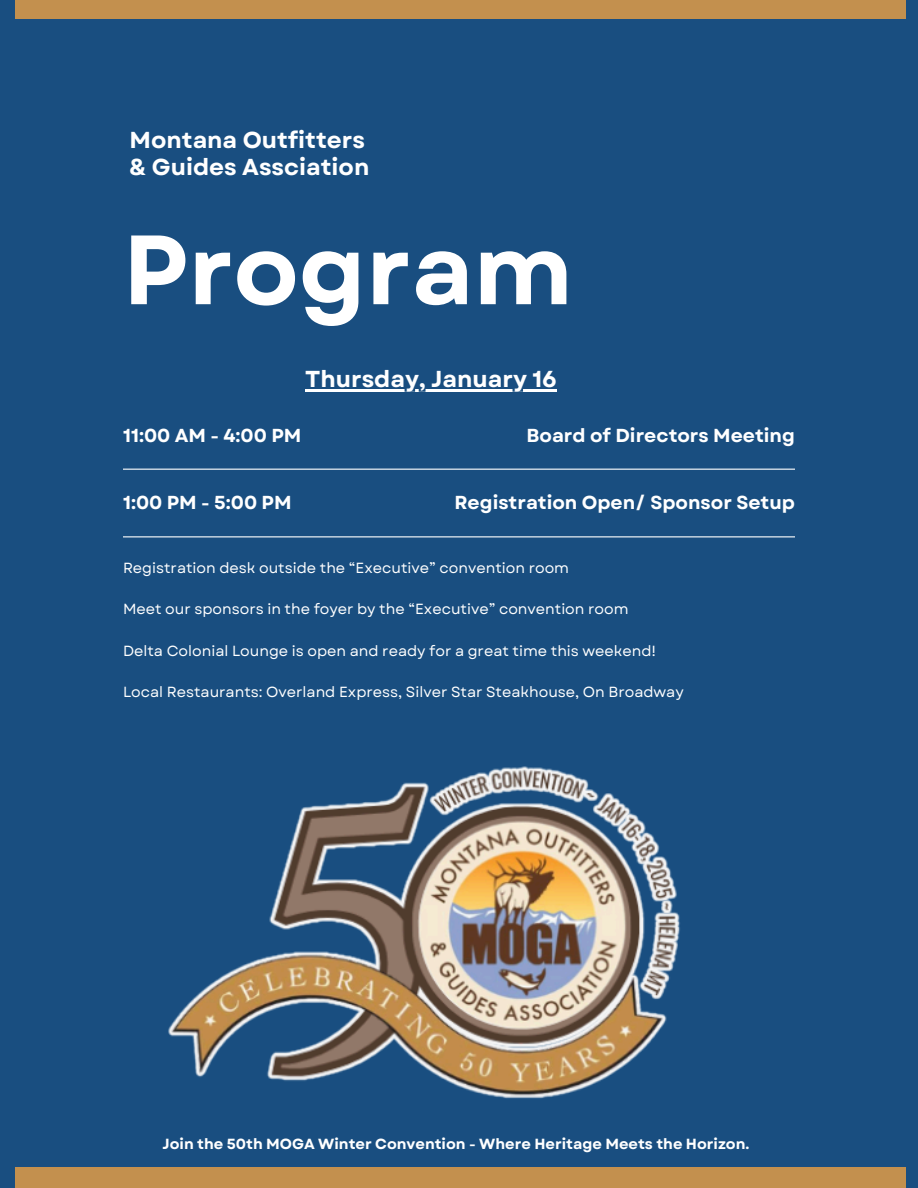
<style>
.page{position:relative;width:918px;height:1188px;background:#194e80}
.page>*{position:absolute;margin:0;border:0;box-sizing:border-box;transform-origin:0 0}
.t1{font:700 98.1px "Garet";color:#fff}
.t2{font:700 23.1px/26.7px "Garet";color:#fff}
.t3{font:700 18.75px "Garet";color:#fff}
.t4{font:14.7px "Garet";color:#fff}
.t5{font:700 14.7px "Garet";color:#fff}
</style>
<div class="page">
<hr style="left:123px;top:469px;width:672px;height:1px;background:#fff">
<hr style="left:123px;top:536px;width:672px;height:1px;background:#fff">
<div style="left:15px;top:0;width:890px;height:19px;background:#c3904e"></div>
<div style="left:15px;top:1167px;width:890px;height:21px;background:#c3904e"></div>
<hr style="left:305px;top:389px;width:252px;height:2px;background:#fff">
<img style="left:168px;top:766px;width:512px;height:333px">
<p class="t2" style="left:130px;top:127px;width:241px">Montana Outfitters &amp; Guides Assciation</p>
<h2 class="t1" style="left:123px;top:199px;width:451px">Program</h2>
<h3 class="t2" style="left:305px;top:365px;width:253px">Thursday, January 16</h3>
<h1 class="t3" style="left:123px;top:422px;width:180px">11:00 AM - 4:00 PM</h1>
<h2 class="t3" style="left:123px;top:489px;width:170px">1:00 PM - 5:00 PM</h2>
<h3 class="t3" style="left:527px;top:421px;width:270px">Board of Directors Meeting</h3>
<h4 class="t3" style="left:454px;top:489px;width:342px">Registration Open/ Sponsor Setup</h4>
<h4 class="t4" style="left:123px;top:557px;width:448px">Registration desk outside the “Executive” convention room</h4>
<p class="t4" style="left:123px;top:599px;width:507px">Meet our sponsors in the foyer by the “Executive” convention room</p>
<p class="t4" style="left:123px;top:640px;width:535px">Delta Colonial Lounge is open and ready for a great time this weekend!</p>
<p class="t4" style="left:123px;top:682px;width:562px">Local Restaurants: Overland Express, Silver Star Steakhouse, On Broadway</p>
<p class="t5" style="left:163px;top:1134px;width:588px">Join the 50th MOGA Winter Convention - Where Heritage Meets the Horizon.</p>
</div>
